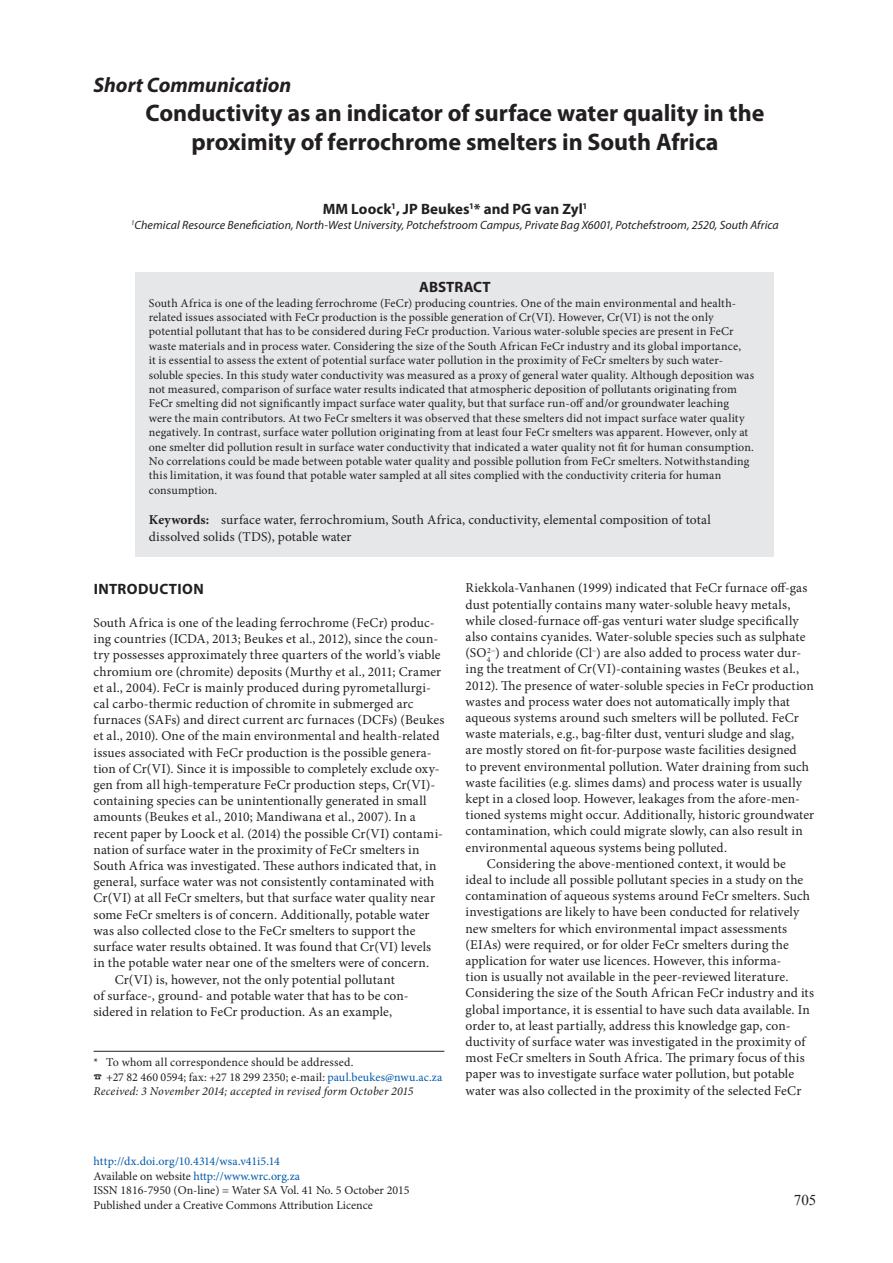
<style>
.page{position:relative;width:893px;height:1263px;background:#fff}
.page>*{position:absolute;margin:0;border:0;box-sizing:border-box;transform-origin:0 0}
.t1{font:700 24px/28.8px "Myriad Pro";letter-spacing:-.005em;color:#231f20;text-align:center}
.t2{font:italic 700 21px "Myriad Pro";color:#231f20}
.t3{font:700 15px "Myriad Pro";letter-spacing:.01em;color:#231f20}
.t4{font:15px "Times New Roman";color:#231f20}
.t5{font:13.5px/16.2px "Minion Pro";letter-spacing:.005em;color:#231f20}
.t6{font:12px/14.4px "Minion Pro";letter-spacing:.01em;color:#231f20}
.t7{font:italic 12px "Myriad Pro";letter-spacing:.005em;color:#231f20}
.s1{font-weight:700}
.s2{color:#015aaa}
.s3{font-style:italic}
</style>
<div class="page">
<div style="left:135px;top:272px;width:638px;height:285px;background:#e6e7e9"></div>
<hr style="left:94px;top:1051px;width:350px;height:1px;background:#231f20">
<h2 class="t2" style="left:94px;top:72px;width:199px">Short Communication</h2>
<h1 class="t1" style="left:146px;top:98px;width:620px">Conductivity as an indicator of surface water quality in the proximity of ferrochrome smelters in South Africa</h1>
<p class="t3" style="left:323px;top:199px;width:266px">MM Loock<sup>1</sup>, JP Beukes<sup>1</sup>* and PG van Zyl<sup>1</sup></p>
<p class="t7" style="left:131px;top:218px;width:649px"><sup>1</sup>Chemical Resource Beneficiation, North-West University, Potchefstroom Campus, Private Bag X6001, Potchefstroom, 2520, South Africa</p>
<p class="t3" style="left:419px;top:277px;width:73px">ABSTRACT</p>
<p class="t6" style="left:149px;top:296px;width:607px">South Africa is one of the leading ferrochrome (FeCr) producing countries. One of the main environmental and health&shy;related issues associated with FeCr production is the possible generation of Cr(VI). However, Cr(VI) is not the only potential pollutant that has to be considered during FeCr production. Various water-soluble species are present in FeCr waste materials and in process water. Considering the size of the South African FeCr industry and its global importance,<br>it is essential to assess the extent of potential surface water pollution in the proximity of FeCr smelters by such water&shy;soluble species. In this study water conductivity was measured as a proxy of general water quality. Although deposition was not measured, comparison of surface water results indicated that atmospheric deposition of pollutants originating from FeCr smelting did not significantly impact surface water quality, but that surface run-off and/or groundwater leaching were the main contributors. At two FeCr smelters it was observed that these smelters did not impact surface water quality negatively. In contrast, surface water pollution originating from at least four FeCr smelters was apparent. However, only at one smelter did pollution result in surface water conductivity that indicated a water quality not fit for human consumption.<br>No correlations could be made between potable water quality and possible pollution from FeCr smelters. Notwithstanding this limitation, it was found that potable water sampled at all sites complied with the conductivity criteria for human consumption.</p>
<p class="t5" style="left:149px;top:512px;width:564px"><span class="s1">Keywords:</span> surface water, ferrochromium, South Africa, conductivity, elemental composition of total dissolved solids (TDS), potable water</p>
<p class="t3" style="left:94px;top:579px;width:112px">INTRODUCTION</p>
<p class="t5" style="left:94px;top:615px;width:343px">South Africa is one of the leading ferrochrome (FeCr) produc-</p>
<p class="t5" style="left:94px;top:631px;width:346px">ing countries (ICDA, 2013; Beukes et al., 2012), since the coun-</p>
<p class="t5" style="left:94px;top:647px;width:348px">try possesses approximately three quarters of the world’s viable</p>
<p class="t5" style="left:94px;top:663px;width:349px">chromium ore (chromite) deposits (Murthy et al., 2011; Cramer</p>
<p class="t5" style="left:94px;top:679px;width:339px">et al., 2004). FeCr is mainly produced during pyrometallurgi-</p>
<p class="t5" style="left:94px;top:696px;width:322px">cal carbo-thermic reduction of chromite in submerged arc</p>
<p class="t5" style="left:94px;top:712px;width:352px">furnaces (SAFs) and direct current arc furnaces (DCFs) (Beukes</p>
<p class="t5" style="left:94px;top:728px;width:347px">et al., 2010). One of the main environmental and health-related</p>
<p class="t5" style="left:94px;top:744px;width:340px">issues associated with FeCr production is the possible genera-</p>
<p class="t5" style="left:94px;top:760px;width:348px">tion of Cr(VI). Since it is impossible to completely exclude oxy-</p>
<p class="t5" style="left:94px;top:777px;width:343px">gen from all high-temperature FeCr production steps, Cr(VI)-</p>
<p class="t5" style="left:94px;top:793px;width:335px">containing species can be unintentionally generated in small</p>
<p class="t5" style="left:94px;top:809px;width:324px">amounts (Beukes et al., 2010; Mandiwana et al., 2007). In a</p>
<p class="t5" style="left:94px;top:825px;width:351px">recent paper by Loock et al. (2014) the possible Cr(VI) contami-</p>
<p class="t5" style="left:94px;top:841px;width:327px">nation of surface water in the proximity of FeCr smelters in</p>
<p class="t5" style="left:94px;top:858px;width:344px">South Africa was investigated. These authors indicated that, in</p>
<p class="t5" style="left:94px;top:874px;width:342px">general, surface water was not consistently contaminated with</p>
<p class="t5" style="left:94px;top:890px;width:343px">Cr(VI) at all FeCr smelters, but that surface water quality near</p>
<p class="t5" style="left:94px;top:906px;width:337px">some FeCr smelters is of concern. Additionally, potable water</p>
<p class="t5" style="left:94px;top:922px;width:323px">was also collected close to the FeCr smelters to support the</p>
<p class="t5" style="left:94px;top:939px;width:339px">surface water results obtained. It was found that Cr(VI) levels</p>
<p class="t5" style="left:94px;top:955px;width:337px">in the potable water near one of the smelters were of concern.</p>
<p class="t5" style="left:115px;top:971px;width:282px">Cr(VI) is, however, not the only potential pollutant</p>
<p class="t5" style="left:94px;top:987px;width:316px">of surface-, ground- and potable water that has to be con-</p>
<p class="t5" style="left:94px;top:1003px;width:300px">sidered in relation to FeCr production. As an example,</p>
<p class="t5" style="left:466px;top:580px;width:343px">Riekkola-Vanhanen (1999) indicated that FeCr furnace off-gas dust potentially contains many water-soluble heavy metals, while closed-furnace off-gas venturi water sludge specifically also contains cyanides. Water-soluble species such as sulphate (SO<sub>4</sub></p>
<p class="t5" style="left:487px;top:645px;width:315px"><sup>2−</sup>) and chloride (Cl<sup>−</sup>) are also added to process water dur-</p>
<p class="t5" style="left:466px;top:661px;width:335px">ing the treatment of Cr(VI)-containing wastes (Beukes et al.,</p>
<p class="t5" style="left:466px;top:677px;width:350px">2012). The presence of water-soluble species in FeCr production</p>
<p class="t5" style="left:466px;top:693px;width:326px">wastes and process water does not automatically imply that</p>
<p class="t5" style="left:466px;top:710px;width:335px">aqueous systems around such smelters will be polluted. FeCr</p>
<p class="t5" style="left:466px;top:726px;width:330px">waste materials, e.g., bag-filter dust, venturi sludge and slag,</p>
<p class="t5" style="left:466px;top:742px;width:333px">are mostly stored on fit-for-purpose waste facilities designed</p>
<p class="t5" style="left:466px;top:758px;width:345px">to prevent environmental pollution. Water draining from such</p>
<p class="t5" style="left:466px;top:774px;width:338px">waste facilities (e.g. slimes dams) and process water is usually</p>
<p class="t5" style="left:466px;top:791px;width:336px">kept in a closed loop. However, leakages from the afore-men-</p>
<p class="t5" style="left:466px;top:807px;width:350px">tioned systems might occur. Additionally, historic groundwater</p>
<p class="t5" style="left:466px;top:823px;width:339px">contamination, which could migrate slowly, can also result in</p>
<p class="t5" style="left:466px;top:839px;width:263px">environmental aqueous systems being polluted.</p>
<p class="t5" style="left:487px;top:855px;width:300px">Considering the above-mentioned context, it would be</p>
<p class="t5" style="left:466px;top:872px;width:339px">ideal to include all possible pollutant species in a study on the</p>
<p class="t5" style="left:466px;top:888px;width:346px">contamination of aqueous systems around FeCr smelters. Such</p>
<p class="t5" style="left:466px;top:904px;width:335px">investigations are likely to have been conducted for relatively</p>
<p class="t5" style="left:466px;top:920px;width:323px">new smelters for which environmental impact assessments</p>
<p class="t5" style="left:466px;top:936px;width:325px">(EIAs) were required, or for older FeCr smelters during the</p>
<p class="t5" style="left:466px;top:953px;width:317px">application for water use licences. However, this informa-</p>
<p class="t5" style="left:466px;top:969px;width:324px">tion is usually not available in the peer-reviewed literature.</p>
<p class="t5" style="left:466px;top:985px;width:350px">Considering the size of the South African FeCr industry and its</p>
<p class="t5" style="left:466px;top:1001px;width:346px">global importance, it is essential to have such data available. In</p>
<p class="t5" style="left:466px;top:1017px;width:326px">order to, at least partially, address this knowledge gap, con-</p>
<p class="t5" style="left:466px;top:1034px;width:341px">ductivity of surface water was investigated in the proximity of</p>
<p class="t5" style="left:466px;top:1050px;width:341px">most FeCr smelters in South Africa. The primary focus of this</p>
<p class="t5" style="left:466px;top:1066px;width:330px">paper was to investigate surface water pollution, but potable</p>
<p class="t5" style="left:466px;top:1082px;width:337px">water was also collected in the proximity of the selected FeCr</p>
<p class="t6" style="left:94px;top:1055px;width:350px">* To whom all correspondence should be addressed.<br>☎ +27 82 460 0594; fax: +27 18 299 2350; e-mail: <span class="s2">paul.beukes@nwu.ac.za<br></span><span class="s3">Received: 3 November 2014; accepted in revised form October 2015</span></p>
<p class="t6" style="left:94px;top:1154px;width:318px"><span class="s2">http://dx.doi.org/10.4314/wsa.v41i5.14<br></span>Available on website <span class="s2">http://www.wrc.org.za<br></span>ISSN 1816-7950 (On-line) = Water SA Vol. 41 No. 5 October 2015<br>Published under a Creative Commons Attribution Licence</p>
<p class="t4" style="left:794px;top:1190px;width:24px">705</p>
</div>
